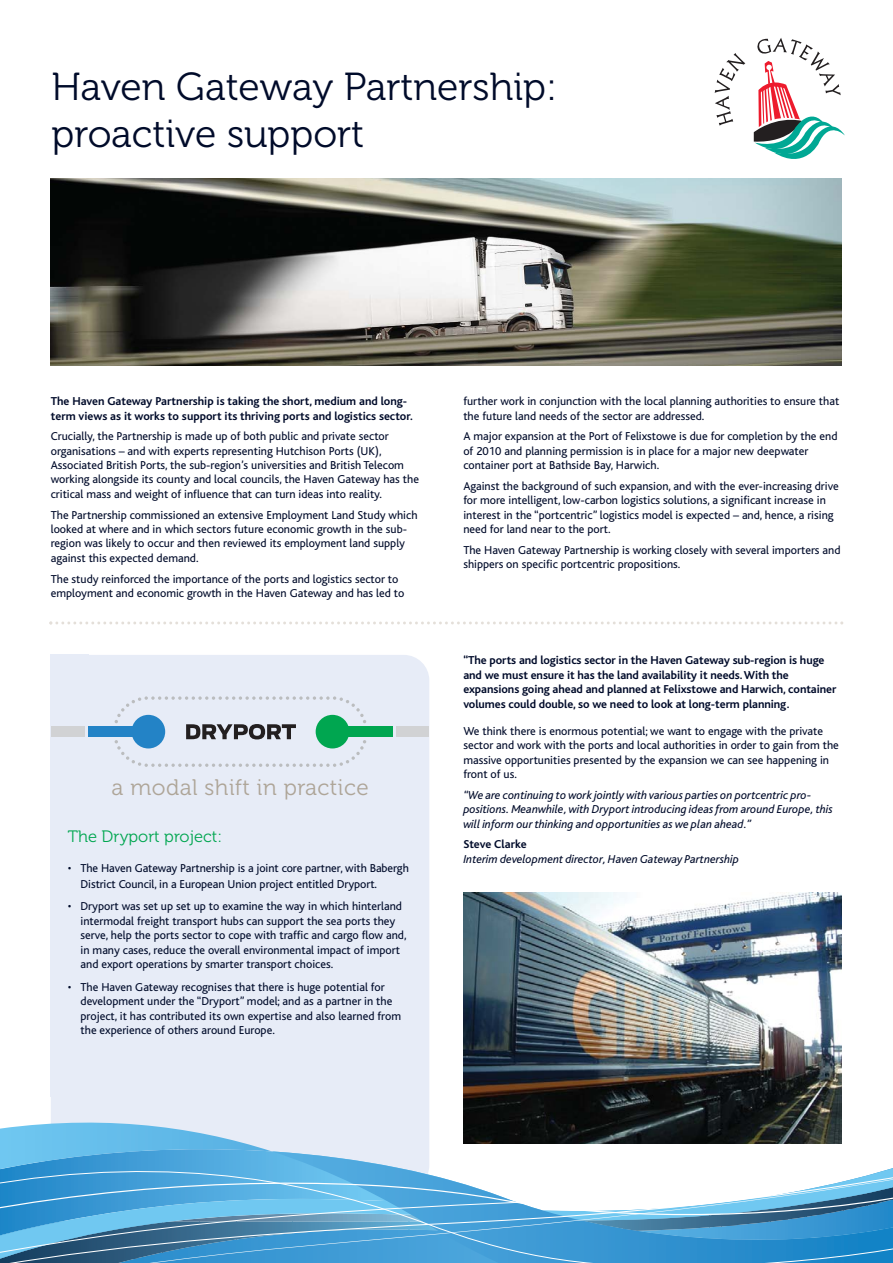
<style>
.page{position:relative;width:893px;height:1263px;background:#fff}
.page>*{position:absolute;margin:0;border:0;box-sizing:border-box;transform-origin:0 0}
.t1{font:39px/46.8px "Museo 300";color:#000b2a}
.t2{font:22.5px "Museo 300";letter-spacing:.02em;color:#aea598}
.t3{font:16.5px "Museo 300";color:#00a650}
.t4{font:12px/14.4px "Bliss";color:#000b2a}
.t5{font:700 12px/14.4px "Bliss";letter-spacing:-.005em;color:#000b2a}
.t6{font:italic 12px/14.4px "Bliss";color:#000b2a}
</style>
<div class="page">
<svg style="left:49px;top:621px;width:794px;height:3px"></svg>
<div style="left:51px;top:655px;width:378px;height:536px;background:#e7ecf7;border-radius:26px"></div>
<img style="left:51px;top:179px;width:791px;height:187px">
<img style="left:463px;top:893px;width:379px;height:230px">
<svg style="left:715px;top:53px;width:30px;height:73px"></svg>
<svg style="left:754px;top:38px;width:91px;height:121px"></svg>
<svg style="left:0;top:1123px;width:842px;height:27px"></svg>
<svg style="left:0;top:1150px;width:313px;height:5px"></svg>
<svg style="left:0;top:1155px;width:892px;height:17px"></svg>
<svg style="left:0;top:1172px;width:892px;height:91px"></svg>
<div style="left:88px;top:727px;width:60px;height:10px;background:#2383c6"></div>
<div style="left:51px;top:727px;width:33px;height:10px;background:#d1d2d4"></div>
<div style="left:332px;top:727px;width:61px;height:10px;background:#00a650"></div>
<div style="left:396px;top:727px;width:33px;height:10px;background:#d1d2d4"></div>
<svg style="left:115px;top:696px;width:251px;height:71px"></svg>
<h1 class="t1" style="left:51px;top:66px;width:507px">Haven Gateway Partnership: proactive support</h1>
<p class="t5" style="left:51px;top:395px;width:364px">The Haven Gateway Partnership is taking the short, medium and long&shy;term views as it works to support its thriving ports and logistics sector.</p>
<p class="t4" style="left:51px;top:430px;width:370px">Crucially, the Partnership is made up of both public and private sector organisations – and with experts representing Hutchison Ports (UK), Associated British Ports, the sub-region’s universities and British Telecom working alongside its county and local councils, the Haven Gateway has the critical mass and weight of influence that can turn ideas into reality.</p>
<p class="t4" style="left:51px;top:509px;width:368px">The Partnership commissioned an extensive Employment Land Study which looked at where and in which sectors future economic growth in the sub&shy;region was likely to occur and then reviewed its employment land supply against this expected demand.</p>
<p class="t4" style="left:51px;top:573px;width:355px">The study reinforced the importance of the ports and logistics sector to employment and economic growth in the Haven Gateway and has led to</p>
<h2 class="t2" style="left:111px;top:779px;width:259px">a modal shift in practice</h2>
<h3 class="t3" style="left:68px;top:830px;width:156px">The Dryport project:</h3>
<p class="t4" style="left:81px;top:861px;width:330px;line-height:15.6px;text-indent:-13px">• The Haven Gateway Partnership is a joint core partner, with Babergh<br>District Council, in a European Union project entitled Dryport.</p>
<p class="t4" style="left:81px;top:900px;width:327px;text-indent:-13px">• Dryport was set up set up to examine the way in which hinterland intermodal freight transport hubs can support the sea ports they serve, help the ports sector to cope with traffic and cargo flow and, in many cases, reduce the overall environmental impact of import and export operations by smarter transport choices.</p>
<p class="t4" style="left:81px;top:981px;width:322px;text-indent:-13px">• The Haven Gateway recognises that there is huge potential for development under the “Dryport” model; and as a partner in the project, it has contributed its own expertise and also learned from the experience of others around Europe.</p>
<p class="t4" style="left:463px;top:395px;width:377px">further work in conjunction with the local planning authorities to ensure that the future land needs of the sector are addressed.</p>
<p class="t4" style="left:463px;top:430px;width:376px">A major expansion at the Port of Felixstowe is due for completion by the end of 2010 and planning permission is in place for a major new deepwater container port at Bathside Bay, Harwich.</p>
<p class="t4" style="left:463px;top:480px;width:377px">Against the background of such expansion, and with the ever-increasing drive for more intelligent, low-carbon logistics solutions, a significant increase in interest in the “portcentric” logistics model is expected – and, hence, a rising need for land near to the port.</p>
<p class="t4" style="left:463px;top:544px;width:379px">The Haven Gateway Partnership is working closely with several importers and shippers on specific portcentric propositions.</p>
<p class="t5" style="left:463px;top:654px;width:375px">“The ports and logistics sector in the Haven Gateway sub-region is huge and we must ensure it has the land availability it needs. With the expansions going ahead and planned at Felixstowe and Harwich, container volum es could double, so we need to look at long-term planning.</p>
<p class="t4" style="left:463px;top:725px;width:377px">We think there is enormous potential; we want to engage with the private sector and work with the ports and local authorities in order to gain from the massive opportunities presented by the expansion we can see happening in front of us.</p>
<p class="t6" style="left:463px;top:789px;width:371px">“We are continuing to work jointly with various parties on portcentric pro - positions. M eanwhile, with Dryport introducing ideas from around Europe, this will inform our thinking and opportunities as we plan ahead.”</p>
<p class="t5" style="left:463px;top:838px;width:65px">Steve Clarke</p>
<p class="t6" style="left:463px;top:853px;width:277px">Interim development director, Haven Gateway Partnership</p>
</div>
